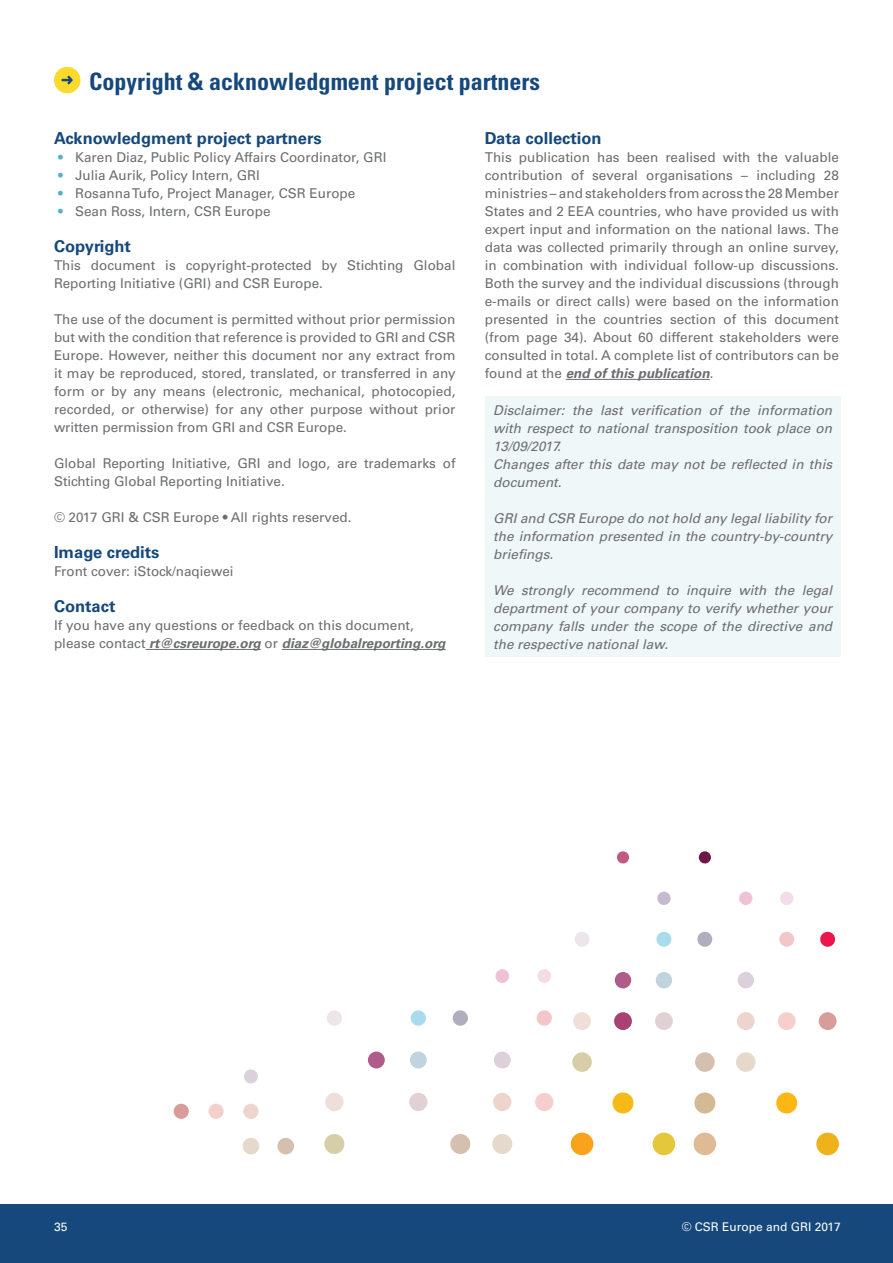
<style>
.page{position:relative;width:893px;height:1263px;background:#fff}
.page>*{position:absolute;margin:0;border:0;box-sizing:border-box;transform-origin:0 0}
.heading_2{font:700 condensed 24px "Univers LT Std";color:#16487c}
.subheading{font:700 16.5px "Univers LT Std";color:#16487c}
.body_copy{font:13.5px/18px "Univers LT Std";color:#6c6d70}
.body_copy_right_just{font:13.5px/18px "Univers LT Std";color:#6c6d70}
.body_copy_italic{font:italic 13.5px/18px "Univers LT Std";color:#6c6d70;text-align:justify}
.t1{font:12px "Univers LT Std";color:#fff}
.s1{font-weight:700;font-style:italic}
.s2{color:#52b1d0}
</style>
<div class="page">
<div style="left:0;top:1205px;width:893px;height:58px;background:#16487c"></div>
<div style="left:54px;top:67px;width:26px;height:26px;background:#fadb2d;border-radius:50%"></div>
<svg style="left:61px;top:76px;width:12px;height:8px"></svg>
<hr style="left:146px;top:649px;width:115px;height:1px;background:#6c6d70">
<hr style="left:282px;top:649px;width:164px;height:1px;background:#6c6d70">
<div style="left:820px;top:932px;width:15px;height:15px;background:#e9174e;border-radius:50%"></div>
<div style="left:819px;top:1012px;width:17px;height:18px;background:#d89d9a;border-radius:50%"></div>
<div style="left:816px;top:1132px;width:23px;height:23px;background:#efb21a;border-radius:50%"></div>
<div style="left:780px;top:892px;width:13px;height:13px;background:#f4dbe9;border-radius:50%"></div>
<div style="left:779px;top:932px;width:15px;height:15px;background:#f3c6ca;border-radius:50%"></div>
<div style="left:778px;top:1012px;width:18px;height:18px;background:#f5cfcc;border-radius:50%"></div>
<div style="left:776px;top:1092px;width:21px;height:21px;background:#fcb715;border-radius:50%"></div>
<div style="left:739px;top:892px;width:13px;height:13px;background:#efc1d7;border-radius:50%"></div>
<div style="left:737px;top:972px;width:17px;height:16px;background:#dcd0dc;border-radius:50%"></div>
<div style="left:737px;top:1012px;width:18px;height:18px;background:#edd4cd;border-radius:50%"></div>
<div style="left:736px;top:1052px;width:19px;height:20px;background:#e6d8ca;border-radius:50%"></div>
<div style="left:699px;top:851px;width:12px;height:12px;background:#6d1844;border-radius:50%"></div>
<div style="left:697px;top:932px;width:15px;height:15px;background:#b1adbe;border-radius:50%"></div>
<div style="left:695px;top:1052px;width:20px;height:20px;background:#d5bfaf;border-radius:50%"></div>
<div style="left:694px;top:1092px;width:21px;height:21px;background:#d3ba94;border-radius:50%"></div>
<div style="left:694px;top:1132px;width:22px;height:23px;background:#dfbb95;border-radius:50%"></div>
<div style="left:657px;top:892px;width:14px;height:13px;background:#c6bbce;border-radius:50%"></div>
<div style="left:656px;top:932px;width:15px;height:15px;background:#a9daee;border-radius:50%"></div>
<div style="left:656px;top:972px;width:16px;height:16px;background:#c0d4dd;border-radius:50%"></div>
<div style="left:655px;top:1012px;width:18px;height:18px;background:#e1d0d4;border-radius:50%"></div>
<div style="left:653px;top:1132px;width:22px;height:23px;background:#e5c73c;border-radius:50%"></div>
<div style="left:617px;top:851px;width:12px;height:12px;background:#c25985;border-radius:50%"></div>
<div style="left:615px;top:972px;width:16px;height:16px;background:#b05c8b;border-radius:50%"></div>
<div style="left:614px;top:1012px;width:18px;height:18px;background:#a74272;border-radius:50%"></div>
<div style="left:612px;top:1092px;width:21px;height:21px;background:#f6ba17;border-radius:50%"></div>
<div style="left:575px;top:932px;width:14px;height:15px;background:#eee5ea;border-radius:50%"></div>
<div style="left:573px;top:1012px;width:18px;height:18px;background:#eee0d9;border-radius:50%"></div>
<div style="left:572px;top:1052px;width:20px;height:20px;background:#d7cea7;border-radius:50%"></div>
<div style="left:571px;top:1132px;width:22px;height:23px;background:#f9a21b;border-radius:50%"></div>
<div style="left:537px;top:969px;width:14px;height:14px;background:#f4dbe9;border-radius:50%"></div>
<div style="left:537px;top:1010px;width:15px;height:16px;background:#f3c6ca;border-radius:50%"></div>
<div style="left:535px;top:1093px;width:18px;height:18px;background:#f5cfcc;border-radius:50%"></div>
<div style="left:495px;top:969px;width:14px;height:14px;background:#efc1d7;border-radius:50%"></div>
<div style="left:494px;top:1051px;width:17px;height:17px;background:#dcd0dc;border-radius:50%"></div>
<div style="left:493px;top:1093px;width:18px;height:18px;background:#edd4cd;border-radius:50%"></div>
<div style="left:492px;top:1134px;width:20px;height:20px;background:#e6d8ca;border-radius:50%"></div>
<div style="left:453px;top:1010px;width:15px;height:16px;background:#b1adbe;border-radius:50%"></div>
<div style="left:450px;top:1134px;width:20px;height:20px;background:#d5bfaf;border-radius:50%"></div>
<div style="left:411px;top:1010px;width:15px;height:16px;background:#a9daee;border-radius:50%"></div>
<div style="left:410px;top:1051px;width:17px;height:17px;background:#c0d4dd;border-radius:50%"></div>
<div style="left:409px;top:1093px;width:18px;height:18px;background:#e1d0d4;border-radius:50%"></div>
<div style="left:368px;top:1051px;width:17px;height:17px;background:#b05c8b;border-radius:50%"></div>
<div style="left:327px;top:1010px;width:15px;height:16px;background:#eee5ea;border-radius:50%"></div>
<div style="left:325px;top:1093px;width:18px;height:18px;background:#eee0d9;border-radius:50%"></div>
<div style="left:324px;top:1134px;width:20px;height:20px;background:#d7cea7;border-radius:50%"></div>
<div style="left:174px;top:1104px;width:15px;height:15px;background:#d89d9a;border-radius:50%"></div>
<div style="left:208px;top:1104px;width:16px;height:15px;background:#f5cfcc;border-radius:50%"></div>
<div style="left:244px;top:1069px;width:14px;height:14px;background:#dcd0dc;border-radius:50%"></div>
<div style="left:243px;top:1104px;width:15px;height:15px;background:#edd4cd;border-radius:50%"></div>
<div style="left:243px;top:1138px;width:16px;height:16px;background:#e6d8ca;border-radius:50%"></div>
<div style="left:277px;top:1138px;width:17px;height:16px;background:#d5bfaf;border-radius:50%"></div>
<hr style="left:566px;top:379px;width:144px;height:1px;background:#6c6d70">
<div style="left:485px;top:396px;width:356px;height:261px;background:#f0f7f9"></div>
<p class="heading_2" style="left:89px;top:66px;width:452px">Copyright &amp; acknowledgment project partners</p>
<p class="subheading" style="left:485px;top:129px;width:118px">Data collection</p>
<p class="body_copy" style="left:485px;top:148px;width:356px;text-align:justify">This publication has been realised with the valuable contribution of several organisations – including 28 ministries – and stakeholders from across the 28 Member States and 2 EEA countries, who have provided us with expert input and information on the national laws. The data was collected primarily through an online survey, in combination with individual follow-up discussions.<br>Both the survey and the individual discussions (through e-mails or direct calls) were based on the information presented in the countries section of this document (from page 34). About 60 different stakeholders were consulted in total. A complete list of contributors can be found at the <span class="s1">end of this publication</span>.</p>
<p class="body_copy_italic" style="left:493px;top:401px;width:340px">Disclaimer: the last verification of the information with respect to national transposition took place on 13/09/2017.</p>
<p class="body_copy_italic" style="left:493px;top:455px;width:340px">Changes after this date may not be reflected in this document.</p>
<p class="body_copy_italic" style="left:493px;top:509px;width:340px">GRI and CSR Europe do not hold any legal liability for the information presented in the country-by-country briefings.</p>
<p class="body_copy_italic" style="left:493px;top:581px;width:340px">We strongly recommend to inquire with the legal department of your company to verify whether your company falls under the scope of the directive and the respective national law.</p>
<p class="subheading" style="left:54px;top:129px;width:269px">Acknowledgment project partners</p>
<p class="body_copy" style="left:58px;top:148px;width:330px"><span class="s2">•</span> Karen Diaz, Public Policy Affairs Coordinator, GRI</p>
<p class="body_copy" style="left:58px;top:166px;width:203px"><span class="s2">•</span> Julia Aurik, Policy Intern, GRI</p>
<p class="body_copy" style="left:58px;top:184px;width:299px"><span class="s2">•</span> Rosanna Tufo, Project Manager, CSR Europe</p>
<p class="body_copy" style="left:58px;top:202px;width:214px"><span class="s2">•</span> Sean Ross, Intern, CSR Europe</p>
<p class="subheading" style="left:54px;top:237px;width:78px">Copyright</p>
<p class="body_copy_right_just" style="left:54px;top:256px;width:403px">This document is copyright-protected by Stichting Global<br>Reporting Initiative (GRI) and CSR Europe.</p>
<p class="body_copy_right_just" style="left:54px;top:310px;width:403px;text-align:justify">The use of the document is permitted without prior permission but with the condition that reference is provided to GRI and CSR Europe. However, neither this document nor any extract from it may be reproduced, stored, translated, or transferred in any form or by any means (electronic, mechanical, photocopied, recorded, or otherwise) for any other purpose without prior written permission from GRI and CSR Europe.</p>
<p class="body_copy_right_just" style="left:54px;top:454px;width:403px">Global Reporting Initiative, GRI and logo, are trademarks of<br>Stichting Global Reporting Initiative.</p>
<p class="body_copy_right_just" style="left:54px;top:508px;width:299px">© 2017 GRI &amp; CSR Europe • All rights reserved.</p>
<p class="subheading" style="left:54px;top:543px;width:107px">Image credits</p>
<p class="body_copy" style="left:54px;top:562px;width:181px">Front cover: iStock/naqiewei</p>
<p class="subheading" style="left:54px;top:597px;width:63px">Contact</p>
<p class="body_copy" style="left:54px;top:616px;width:393px">If you have any questions or feedback on this document, please contact <span class="s1">rt@csreurope.org</span> or <span class="s1">diaz@globalreporting.org</span></p>
<p class="t1" style="left:54px;top:1219px;width:15px">35</p>
<p class="t1" style="left:682px;top:1219px;width:160px">© CSR Europe and GRI 2017</p>
</div>
